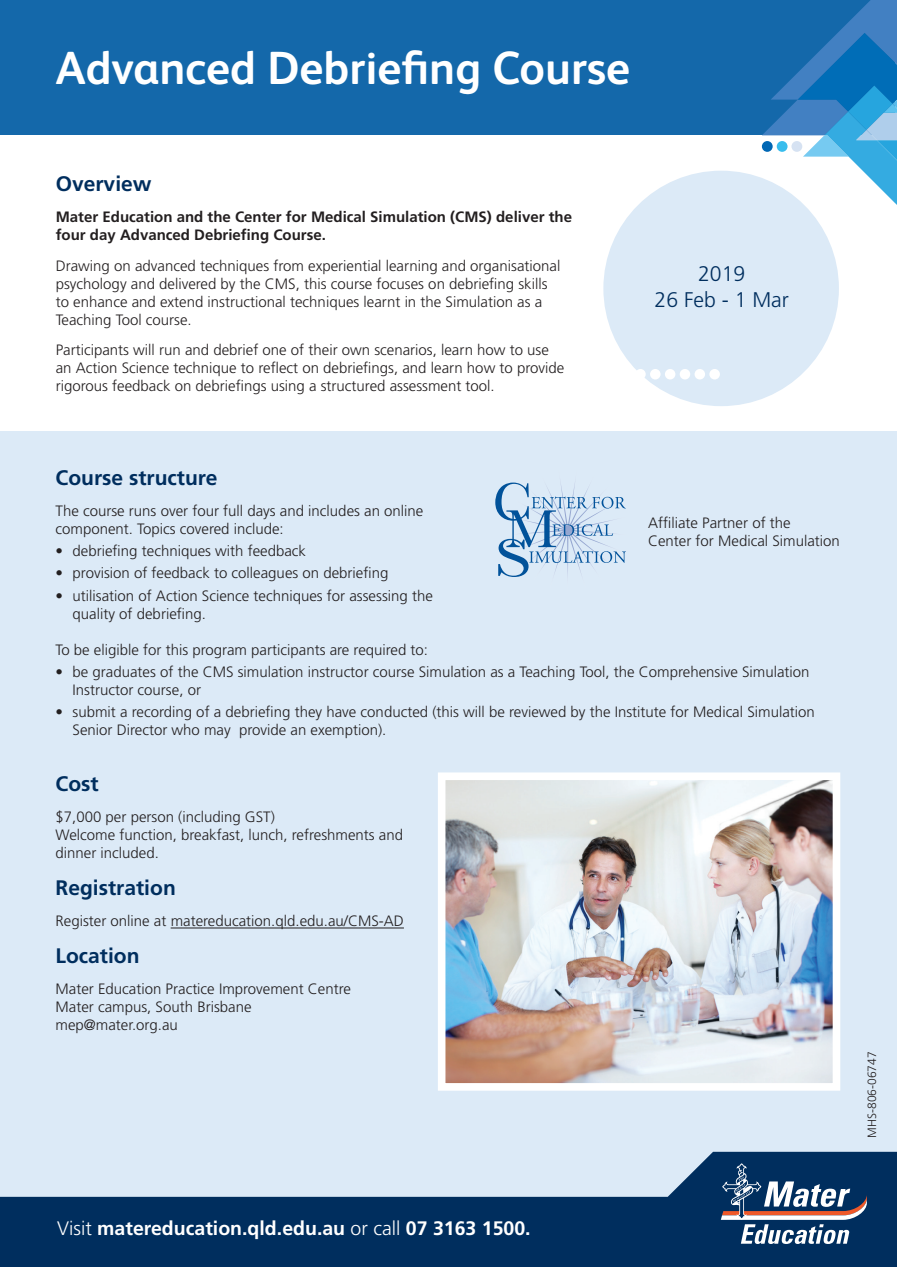
<style>
.page{position:relative;width:897px;height:1267px;background:#fff}
.page>*{position:absolute;margin:0;border:0;box-sizing:border-box;transform-origin:0 0}
.t1{font:700 46.5px "FS Albert";color:#fff}
.t2{font:300 21.15px/25.8px "Frutiger";color:#002e5e;text-align:center}
.t3{font:700 21px "Frutiger";color:#002e5e}
.t4{font:700 19.5px "Frutiger";color:#fff}
.t5{font:300 15px/18px "Frutiger";color:#231f20}
.t6{font:700 15px/18px "Frutiger";color:#231f20}
.t7{font:300 12px "Frutiger";color:#231f20}
.s1{font-weight:300}
</style>
<div class="page">
<div style="left:603px;top:171px;width:235px;height:235px;background:#dceaf7;border-radius:50%"></div>
<div style="left:635px;top:369px;width:10px;height:10px;background:#fff;border-radius:50%"></div>
<div style="left:650px;top:369px;width:10px;height:10px;background:#fff;border-radius:50%"></div>
<div style="left:664px;top:369px;width:11px;height:10px;background:#fff;border-radius:50%"></div>
<div style="left:679px;top:369px;width:11px;height:10px;background:#fff;border-radius:50%"></div>
<div style="left:694px;top:369px;width:11px;height:10px;background:#fff;border-radius:50%"></div>
<div style="left:709px;top:369px;width:10px;height:10px;background:#fff;border-radius:50%"></div>
<div style="left:0;top:0;width:895px;height:135px;background:#1468aa"></div>
<div style="left:0;top:431px;width:896px;height:835px;background:#dceaf7"></div>
<hr style="left:171px;top:927px;width:233px;height:1px;background:#231f20">
<svg style="left:0;top:1151px;width:896px;height:115px;fill:#002e5e"></svg>
<svg style="left:720px;top:1163px;width:146px;height:80px"></svg>
<img style="left:438px;top:772px;width:402px;height:319px">
<svg style="left:495px;top:482px;width:131px;height:95px"></svg>
<svg style="left:761px;top:0;width:136px;height:224px"></svg>
<h1 class="t1" style="left:56px;top:37px;width:576px">Advanced Debriefing Course</h1>
<h3 class="t3" style="left:56px;top:171px;width:97px">Overview</h3>
<p class="t6" style="left:56px;top:207px;width:517px">Mater Education and the Center for Medical Simulation (CMS) deliver the four day Advanced Debriefing Course.</p>
<p class="t5" style="left:56px;top:256px;width:506px">Drawing on advanced techniques from experiential learning and organisational psychology and delivered by the CMS, this course focuses on debriefing skills to enhance and extend instructional techniques learnt in the Simulation as a Teaching Tool course.</p>
<p class="t5" style="left:56px;top:341px;width:510px">Participants will run and debrief one of their own scenarios, learn how to use an Action Science technique to reflect on debriefings, and learn how to provide rigorous feedback on debriefings using a structured assessment tool.</p>
<h2 class="t2" style="left:654px;top:261px;width:136px">2019<br>26 Feb - 1 Mar</h2>
<h3 class="t3" style="left:56px;top:465px;width:163px">Course structure</h3>
<p class="t5" style="left:56px;top:501px;width:369px">The course runs over four full days and includes an online component. Topics covered include:</p>
<p class="t5" style="left:56px;top:542px;width:252px">• debriefing techniques with feedback</p>
<p class="t5" style="left:56px;top:564px;width:334px">• provision of feedback to colleagues on debriefing</p>
<p class="t5" style="left:73px;top:586px;width:362px;text-indent:-17px">• utilisation of Action Science techniques for assessing the quality of debriefing.</p>
<p class="t5" style="left:56px;top:640px;width:374px">To be eligible for this program participants are required to:</p>
<p class="t5" style="left:73px;top:662px;width:738px;text-indent:-17px">• be graduates of the CMS simulation instructor course Simulation as a Teaching Tool, the Comprehensive Simulation<br>Instructor course, or</p>
<p class="t5" style="left:73px;top:703px;width:743px;text-indent:-17px">• submit a recording of a debriefing they have conducted (this will be reviewed by the Institute for Medical Simulation<br>Senior Director who may provide an exemption).</p>
<h3 class="t3" style="left:56px;top:771px;width:45px">Cost</h3>
<p class="t5" style="left:56px;top:807px;width:349px">$7,000 per person (including GST)<br>Welcome function, breakfast, lunch, refreshments and dinner included.</p>
<h3 class="t3" style="left:56px;top:875px;width:122px">Registration</h3>
<p class="t5" style="left:56px;top:911px;width:350px">Register online at matereducation.qld.edu.au/CMS-AD</p>
<h3 class="t3" style="left:56px;top:943px;width:85px">Location</h3>
<p class="t5" style="left:56px;top:979px;width:297px">Mater Education Practice Improvement Centre<br>Mater campus, South Brisbane mep@mater.org.au</p>
<p class="t5" style="left:648px;top:513px;width:193px">Affiliate Partner of the<br>Center for Medical Simulation</p>
<p class="t7" style="left:865px;top:1137px;width:88px;rotate:-90deg">MHS-806-06747</p>
<h3 class="t4" style="left:57px;top:1217px;width:475px"><span class="s1">Visit</span> matereducation.qld.edu.au <span class="s1">or call</span> 07 3163 1500.</h3>
</div>
